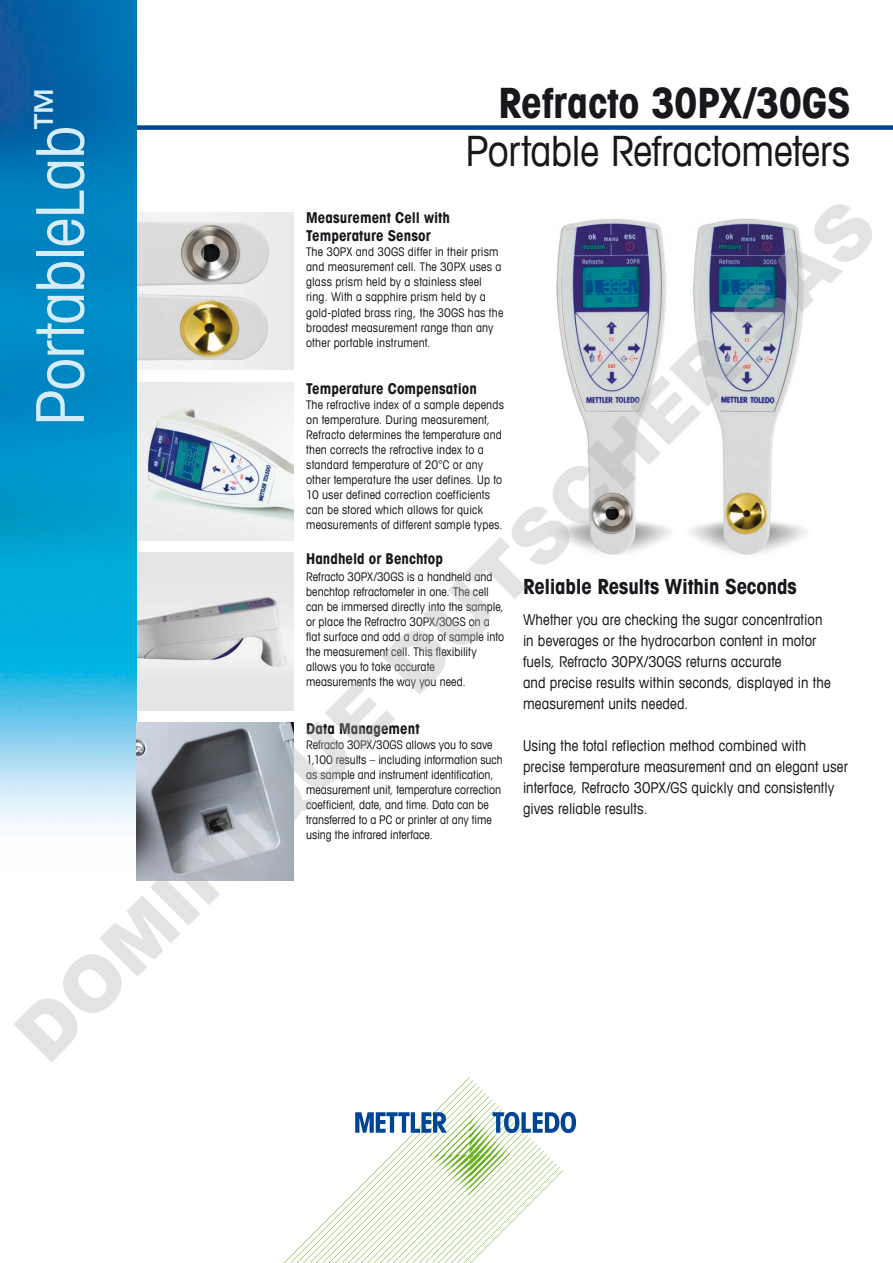
<style>
.page{position:relative;width:893px;height:1263px;background:#fff}
.page>*{position:absolute;margin:0;border:0;box-sizing:border-box;transform-origin:0 0}
.t1{font:900 75.6px "Arial";color:rgb(171 171 171/.33)}
.t2{font:condensed 66px "Avant Garde Com";letter-spacing:-.015em;color:#d5edfa}
._2_Title_Book_28_34{font:condensed 42px "Avant Garde Com";letter-spacing:-.005em;color:#1a171c}
._1_Title_Bold_28_34{font:700 condensed 42px "Avant Garde Com";letter-spacing:-.01em;color:#1a171c}
._3_Subtitle_Bold_14{font:700 condensed 21px "Avant Garde Com";letter-spacing:-.01em;color:#1a171c}
._6_Running_Text_10_1{font:condensed 15px/21px "Avant Garde Com";letter-spacing:.005em;color:#1a171c}
._5_Running_Subhead_1{font:700 condensed 15px "Avant Garde Com";letter-spacing:.005em;color:#1a171c}
.Captions_Title{font:700 condensed 15px "Avant Garde Com";letter-spacing:.005em;color:#1a171c}
._8_Captions_8_10{font:condensed 12px/15px "Avant Garde Com";letter-spacing:.01em;color:#1a171c}
</style>
<div class="page">
<svg style="left:283px;top:1077px;width:293px;height:186px"></svg>
<div style="left:111px;top:125px;width:782px;height:5px;background:#004595"></div>
<img style="left:136px;top:213px;width:157px;height:157px">
<img style="left:136px;top:553px;width:157px;height:157px">
<img style="left:136px;top:383px;width:157px;height:157px">
<img style="left:0;top:0;width:136px;height:831px">
<img style="left:556px;top:219px;width:116px;height:336px">
<img style="left:690px;top:218px;width:116px;height:337px">
<img style="left:136px;top:723px;width:157px;height:157px">
<p class="_1_Title_Bold_28_34" style="left:498px;top:76px;width:353px">Refracto 30PX/30GS</p>
<p class="_2_Title_Book_28_34" style="left:465px;top:125px;width:387px">Portable Refractometers</p>
<p class="t2" style="left:19px;top:426px;width:342px;rotate:-90deg">PortableLab<sup>™</sup></p>
<h1 class="t1" style="left:-10px;top:1009px;width:1181px;rotate:-45deg">DOMINIQUE DUTSCHER SAS</h1>
<p class="_5_Running_Subhead_1" style="left:306px;top:208px;width:145px">Measurement Cell with</p>
<p class="_5_Running_Subhead_1" style="left:306px;top:226px;width:126px">Temperature Sensor</p>
<p class="_8_Captions_8_10" style="left:306px;top:244px;width:199px">The 30PX and 30GS differ in their prism and measurement cell. The 30PX uses a glass prism held by a stainless steel ring. With a sapphire prism held by a gold-plated brass ring, the 30GS has the broadest measurement range than any other portable instrument.</p>
<p class="_5_Running_Subhead_1" style="left:306px;top:379px;width:172px">Temperature Compensation</p>
<p class="_8_Captions_8_10" style="left:306px;top:396px;width:199px">The refractive index of a sample depends on temperature. During measurement, Refracto determines the temperature and then corrects the refractive index to a standard temperature of 20°C or any other temperature the user defines. Up to 10 user defined correction coefficients can be stored which allows for quick measurements of different sample types.</p>
<p class="Captions_Title" style="left:306px;top:549px;width:138px">Handheld or Benchtop</p>
<p class="_8_Captions_8_10" style="left:306px;top:569px;width:200px">Refracto 30PX/30GS is a handheld and benchtop refractometer in one. The cell can be immersed directly into the sample, or place the Refractro 30PX/30GS on a flat surface and add a drop of sample into the measurement cell. This flexibility allows you to take accurate measurements the way you need.</p>
<p class="_5_Running_Subhead_1" style="left:306px;top:719px;width:115px">Data Management</p>
<p class="_8_Captions_8_10" style="left:306px;top:737px;width:198px">Refracto 30PX/30GS allows you to save 1,100 results – including information such as sample and instrument identification, measurement unit, temperature correction coefficient, date, and time. Data can be transferred to a PC or printer at any time using the infrared interface.</p>
<p class="_3_Subtitle_Bold_14" style="left:523px;top:572px;width:275px">Reliable Results Within Seconds</p>
<p class="_6_Running_Text_10_1" style="left:523px;top:609px;width:301px">Whether you are checking the sugar concentration</p>
<p class="_6_Running_Text_10_1" style="left:523px;top:630px;width:295px">in beverages or the hydrocarbon content in motor</p>
<p class="_6_Running_Text_10_1" style="left:523px;top:651px;width:260px">fuels, Refracto 30PX/30GS returns accurate</p>
<p class="_6_Running_Text_10_1" style="left:523px;top:672px;width:309px">and precise results within seconds, displayed in the</p>
<p class="_6_Running_Text_10_1" style="left:523px;top:693px;width:167px">measurement units needed.</p>
<p class="_6_Running_Text_10_1" style="left:523px;top:735px;width:285px">Using the total reflection method combined with</p>
<p class="_6_Running_Text_10_1" style="left:523px;top:756px;width:326px">precise temperature measurement and an elegant user</p>
<p class="_6_Running_Text_10_1" style="left:523px;top:777px;width:313px">interface, Refracto 30PX/GS quickly and consistently gives reliable results.</p>
</div>
